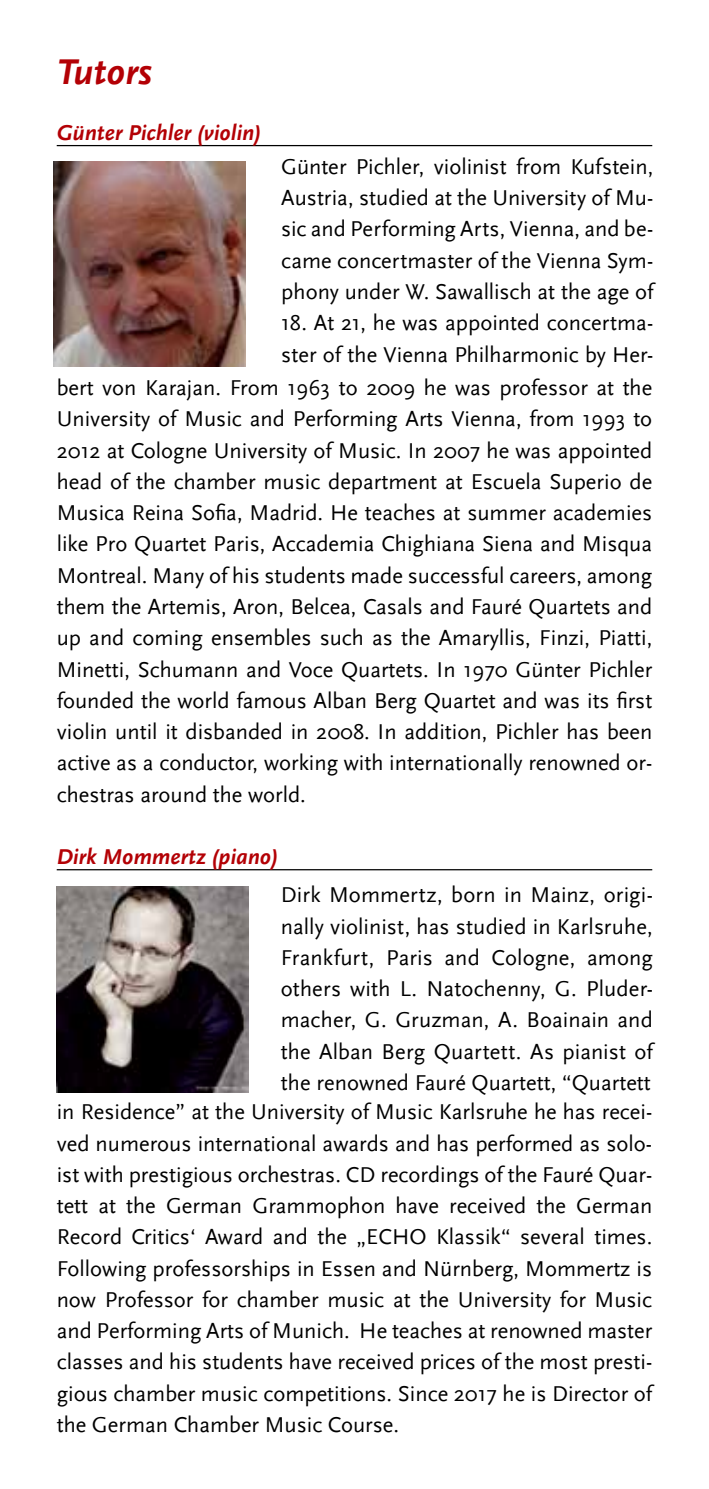
<style>
.page{position:relative;width:709px;height:1489px;background:#fff}
.page>*{position:absolute;margin:0;border:0;box-sizing:border-box;transform-origin:0 0}
.t1{font:italic 700 37.5px "Scala Sans";color:#b30005}
.t2{font:22.5px/31.2px "Scala Sans";color:#000;text-align:justify}
.t3{font:italic 700 22.5px "Scala Sans";color:#b30005}
</style>
<div class="page">
<hr style="left:57px;top:145px;width:595px;height:1px;background:#000">
<hr style="left:57px;top:869px;width:595px;height:1px;background:#000">
<img style="left:57px;top:886px;width:191px;height:206px">
<img style="left:54px;top:162px;width:191px;height:205px">
<h1 class="t1" style="left:57px;top:51px;width:96px">Tutors</h1>
<p class="t3" style="left:57px;top:120px;width:206px">Günter Pichler (violin)</p>
<p class="t2" style="left:281px;top:151px;width:374px">Günter Pichler, violinist from Kufstein, Austria, studied at the University of Mu&shy;sic and Performing Arts, Vienna, and be&shy;came concertmaster of the Vienna Sym&shy;phony under W. Sawallisch at the age of</p>
<p class="t2" style="left:281px;top:308px;width:374px">18. At 21, he was appointed concertma&shy;ster of the Vienna Philharmonic by Her-</p>
<p class="t2" style="left:57px;top:372px;width:597px">bert von Karajan. From 1963 to 2009 he was professor at the University of Music and Performing Arts Vienna, from 1993 to 2012 at Cologne University of Music. In 2007 he was appointed head of the chamber music department at Escuela Superio de Musica Reina Sofia, Madrid. He teaches at summer academies like Pro Quartet Paris, Accademia Chighiana Siena and Misqua Montreal. Many of his students made successful careers, among them the Artemis, Aron, Belcea, Casals and Fauré Quartets and up and coming ensembles such as the Amaryllis, Finzi, Piatti, Minetti, Schumann and Voce Quartets. In 1970 Günter Pichler founded the world famous Alban Berg Quartet and was its first violin until it disbanded in 2008. In addition, Pichler has been active as a conductor, working with internationally renowned or&shy;chestras around the world.</p>
<p class="t3" style="left:57px;top:844px;width:223px">Dirk Mommertz (piano)</p>
<p class="t2" style="left:281px;top:879px;width:374px">Dirk Mommertz, born in Mainz, origi&shy;nally violinist, has studied in Karlsruhe, Frankfurt, Paris and Cologne, among others with L. Natochenny, G. Pluder&shy;macher, G. Gruzman, A. Boainain and the Alban Berg Quartett. As pianist of the renowned Fauré Quartett, “Quartett</p>
<p class="t2" style="left:57px;top:1096px;width:597px">in Residence” at the University of Music Karlsruhe he has recei&shy;ved numerous international awards and has performed as solo&shy;ist with prestigious orchestras. CD recordings of the Fauré Quar&shy;tett at the German Grammophon have received the German Record Critics‘ Award and the „ECHO Klassik“ several times.<br>Following professorships in Essen and Nürnberg, Mommertz is now Professor for chamber music at the University for Music and Performing Arts of Munich. He teaches at renowned master classes and his students have received prices of the most presti&shy;gious chamber music competitions. Since 2017 he is Director of the German Chamber Music Course.</p>
</div>
